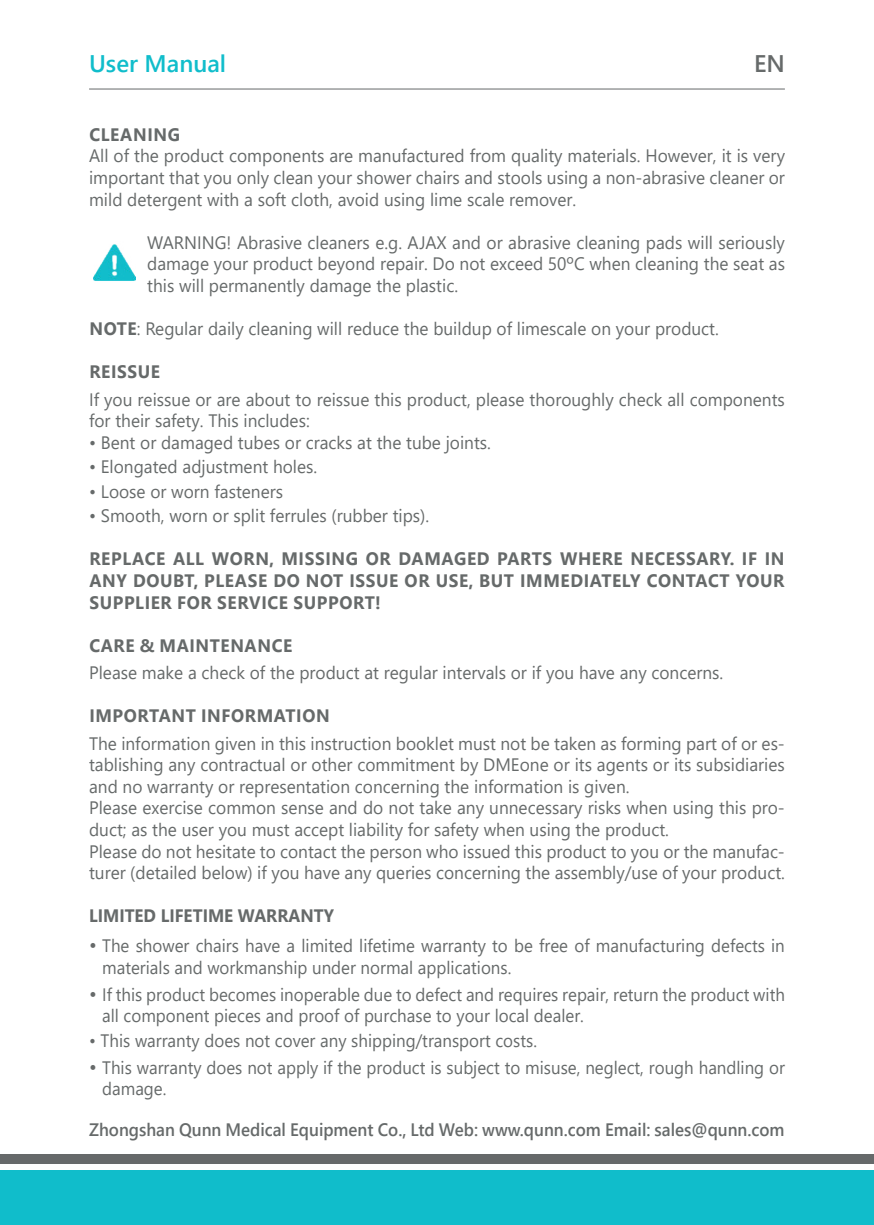
<style>
.page{position:relative;width:874px;height:1225px;background:#fff}
.page>*{position:absolute;margin:0;border:0;box-sizing:border-box;transform-origin:0 0}
.t1{font:600 24px "Segoe UI";color:#10bdcb}
.t2{font:600 24px "Segoe UI";color:#666a6a}
.t3{font:18px/21.6px "Segoe UI";color:#666a6a;text-align:justify;scale:.96 1}
.t4{font:18px/21.6px "Segoe UI";color:#666a6a;scale:.94 1}
.t5{font:700 18px/21.6px "Segoe UI";letter-spacing:.035em;color:#666a6a;text-align:justify;scale:.96 1}
.t6{font:600 18px "Segoe UI";color:#666a6a;scale:.94 1}
.t7{font:700 18px "Segoe UI";color:#666a6a;scale:.94 1}
.s1{font-weight:700}
.s2{font-size:20px}
</style>
<div class="page">
<div style="left:0;top:1170px;width:873px;height:55px;background:#10bdcb"></div>
<div style="left:0;top:1154px;width:873px;height:9px;background:#66696a"></div>
<hr style="left:89px;top:88px;width:695px;height:1px;background:#66696a">
<img style="left:93px;top:244px;width:42px;height:37px">
<h1 class="t1" style="left:89px;top:54px;width:138px">User Manual</h1>
<h1 class="t2" style="left:753px;top:54px;width:32px">EN</h1>
<p class="t5" style="left:89px;top:125px;width:96px">CLEANING</p>
<p class="t3" style="left:89px;top:147px;width:726px">All of the product components are manufactured from quality materials. However, it is very important that you only clean your shower chairs and stools using a non-abrasive cleaner or mild detergent with a soft cloth, avoid using lime scale remover.</p>
<p class="t3" style="left:147px;top:233px;width:665px">WARNING! Abrasive cleaners e.g. AJAX and or abrasive cleaning pads will seriously damage your product beyond repair. Do not exceed 50ºC when cleaning the seat as this will permanently damage the plastic.</p>
<p class="t3" style="left:89px;top:320px;width:657px"><span class="s1">NOTE</span>: Regular daily cleaning will reduce the buildup of limescale on your product.</p>
<p class="t5" style="left:89px;top:362px;width:75px">REISSUE</p>
<p class="t3" style="left:89px;top:390px;width:726px">If you reissue or are about to reissue this product, please thoroughly check all components for their safety. This includes:</p>
<p class="t3" style="left:89px;top:433px;width:420px">• Bent or damaged tubes or cracks at the tube joints.</p>
<p class="t3" style="left:89px;top:458px;width:239px">• Elongated adjustment holes.</p>
<p class="t3" style="left:89px;top:482px;width:203px">• Loose or worn fasteners</p>
<p class="t3" style="left:89px;top:507px;width:355px">• Smooth, worn or split ferrules (rubber tips).</p>
<p class="t5" style="left:89px;top:549px;width:725px">REPLACE ALL WORN, MISSING OR DAMAGED PARTS WHERE NECESSARY. IF IN ANY DOUBT, PLEASE DO NOT ISSUE OR USE, BUT IMMEDIATELY CONTACT YOUR SUPPLIER FOR SERVICE SUPPORT!</p>
<p class="t5" style="left:89px;top:636px;width:213px">CARE &amp; MAINTENANCE</p>
<p class="t3" style="left:89px;top:663px;width:661px">Please make a check of the product at regular intervals or if you have any concerns.</p>
<p class="t5" style="left:89px;top:706px;width:252px">IMPORTANT INFORMATION</p>
<p class="t3" style="left:89px;top:734px;width:726px;text-align:left">The information given in this instruction booklet must not be taken as forming part of or es&shy;tablishing any contractual or other commitment by DMEone or its agents or its subsidiaries and no warranty or representation concerning the information is given.<br>Please exercise common sense and do not take any unnecessary risks when using this pro&shy;duct; as the user you must accept liability for safety when using the product.<br>Please do not hesitate to contact the person who issued this product to you or the manufac&shy;turer (detailed below) if you have any queries concerning the assembly/use of your product.</p>
<p class="t7" style="left:89px;top:909px;width:262px">LIMITED LIFETIME WARRANTY</p>
<p class="t4" style="left:102px;top:936px;width:727px;text-indent:-13px"><span class="s2">•</span> The shower chairs have a limited lifetime warranty to be free of manufacturing defects in materials and workmanship under normal applications.</p>
<p class="t4" style="left:102px;top:985px;width:727px;text-indent:-13px"><span class="s2">•</span> If this product becomes inoperable due to defect and requires repair, return the product with all component pieces and proof of purchase to your local dealer.</p>
<p class="t4" style="left:89px;top:1031px;width:477px">• This warranty does not cover any shipping/transport costs.</p>
<p class="t4" style="left:102px;top:1058px;width:727px;text-indent:-13px"><span class="s2">•</span> This warranty does not apply if the product is subject to misuse, neglect, rough handling or damage.</p>
<p class="t6" style="left:89px;top:1122px;width:741px">Zhongshan Qunn Medical Equipment Co., Ltd Web: www.qunn.com Email: sales@qunn.com</p>
</div>
